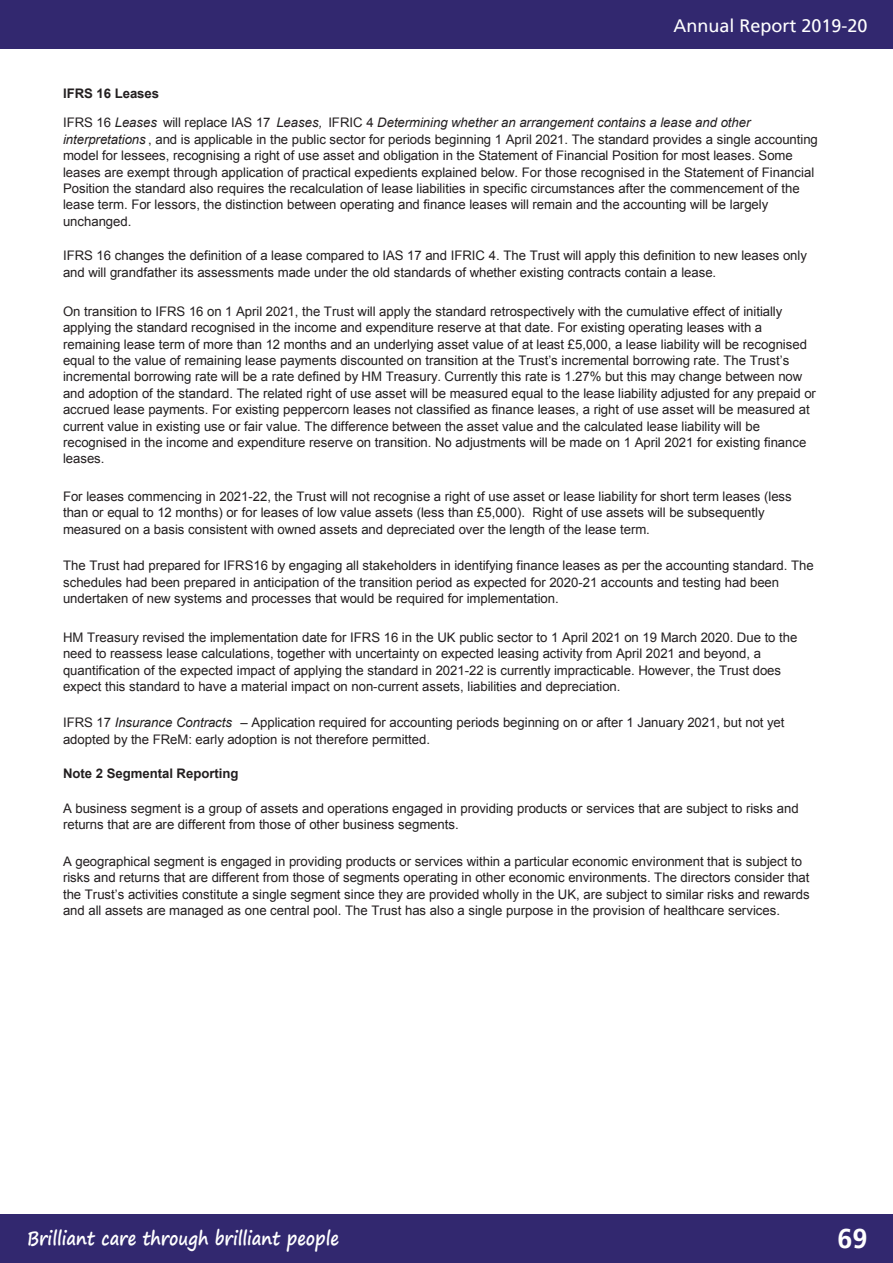
<style>
.page{position:relative;width:893px;height:1263px;background:#fff}
.page>*{position:absolute;margin:0;border:0;box-sizing:border-box;transform-origin:0 0}
.t1{font:700 27px "Frutiger LT Pro";color:#fff}
.t2{font:700 18.9px "Segoe Print";color:#fff;scale:.87 1}
.t3{font:18px "Frutiger LT Pro";color:#fff}
.t4{font:13.2px/16.4px "Arial";letter-spacing:-.005em;color:#231f20}
.t5{font:13.2px/16.6px "Arial";letter-spacing:-.005em;color:#231f20}
.t6{font:italic 13.2px/28.8px "Arial";letter-spacing:-.005em;color:#231f20}
.t7{font:700 13.2px "Arial";color:#231f20}
.s1{font-weight:700;font-style:normal}
.s2{font-style:normal}
.s3{font-style:italic}
.s4{font-style:inherit}
.s5{font-weight:400;color:#fff}
</style>
<div class="page">
<div style="left:0;top:0;width:893px;height:49px;background:#32286f"></div>
<div style="left:0;top:1214px;width:893px;height:49px;background:#32286f"></div>
<h3 class="t3" style="left:673px;top:15px;width:196px">Annual Report 2019-20</h3>
<p class="t6" style="left:63px;top:79px;width:689px"><span class="s1">IFRS 16 Leases<br></span><span class="s2">IFRS 16</span> Leases <span class="s2">will replace IAS 17</span> Leases, <span class="s2">IFRIC 4</span> Determining whether an arrangement contains a lease and other</p>
<p class="t4" style="left:63px;top:131px;width:756px"><span class="s3">interpretations</span> , and is applicable in the public sector for periods beginning 1 April 2021. The standard provides a single accounting model for lessees, recognising a right of use asset and obligation in the Statement of Financial Position for most leases. Some leases are exempt through application of practical expedients explained below. For those recognised in the Statement of Financial Position the standard also requires the recalculation of lease liabilities in specific circumstances after the commencement of the lease term. For lessors, the distinction between operating and finance leases will remain and the accounting will be largely unchanged.</p>
<p class="t4" style="left:63px;top:247px;width:745px;line-height:16.8px">IFRS 16 changes the definition of a lease compared to IAS 17 and IFRIC 4. The Trust will apply this definition to new leases only and will grandfather its assessments made under the old standards of whether existing contracts contain a lease.</p>
<p class="t4" style="left:63px;top:303px;width:745px">On transition to IFRS 16 on 1 April 2021, the Trust will apply the standard retrospectively with the cumulative effect of initially applying the standard recognised in the income and expenditure reserve at that date. For existing operating leases with a remaining lease term of more than 12 months and an underlying asset value of at least £5,000, a lease liability will be recognised</p>
<p class="t5" style="left:63px;top:352px;width:728px">equal to the value of remaining lease payments discounted on transition at the Trust’s incremental borrowing rate. The Trust’s</p>
<p class="t4" style="left:63px;top:369px;width:754px">incremental borrowing rate will be a rate defined by HM Treasury. Currently this rate is 1.27% but this may change between now and adoption of the standard. The related right of use asset will be measured equal to the lease liability adjusted for any prepaid or accrued lease payments. For existing peppercorn leases not classified as finance leases, a right of use asset will be measured at current value in existing use or fair value. The difference between the asset value and the calculated lease liability will be recognised in the income and expenditure reserve on transition. No adjustments will be made on 1 April 2021 for existing finance leases.</p>
<p class="t4" style="left:63px;top:488px;width:730px">For leases commencing in 2021-22, the Trust will not recognise a right of use asset or lease liability for short term leases (less than or equal to 12 months) or for leases of low value assets (less than £5,000). Right of use assets will be subsequently measured on a basis consistent with owned assets and depreciated over the length of the lease term.</p>
<p class="t4" style="left:63px;top:557px;width:752px">The Trust had prepared for IFRS16 by engaging all stakeholders in identifying finance leases as per the accounting standard. The schedules had been prepared in anticipation of the transition period as expected for 2020-21 accounts and testing had been undertaken of new systems and processes that would be required for implementation.</p>
<p class="t4" style="left:63px;top:629px;width:736px">HM Treasury revised the implementation date for IFRS 16 in the UK public sector to 1 April 2021 on 19 March 2020. Due to the need to reassess lease calculations, together with uncertainty on expected leasing activity from April 2021 and beyond, a quantification of the expected impact of applying the standard in 2021-22 is currently impracticable. However, the Trust does expect this standard to have a material impact on non-current assets, liabilities and depreciation.</p>
<p class="t5" style="left:63px;top:714px;width:723px"><span class="s4">IFRS 17</span> <span class="s3">Insurance Contracts</span> – Application required for accounting periods beginning on or after 1 January 2021, but not yet <span class="s4">adopted by the FReM: early adoption is not therefore permitted.</span></p>
<p class="t7" style="left:51px;top:765px;width:189px"><span class="s5">2</span> Note 2 Segmental Reporting</p>
<p class="t4" style="left:63px;top:800px;width:737px">A business segment is a group of assets and operations engaged in providing products or services that are subject to risks and returns that are are different from those of other business segments.</p>
<p class="t4" style="left:63px;top:853px;width:748px">A geographical segment is engaged in providing products or services within a particular economic environment that is subject to risks and returns that are different from those of segments operating in other economic environments. The directors consider that</p>
<p class="t5" style="left:63px;top:886px;width:748px">the Trust’s activities constitute a single segment since they are provided wholly in the UK, are subject to similar risks and rewards</p>
<p class="t4" style="left:63px;top:902px;width:719px">and all assets are managed as one central pool. The Trust has also a single purpose in the provision of healthcare services.</p>
<h2 class="t2" style="left:27px;top:1221px;width:360px">Brilliant care through brilliant people</h2>
<h1 class="t1" style="left:838px;top:1222px;width:32px">69</h1>
</div>
